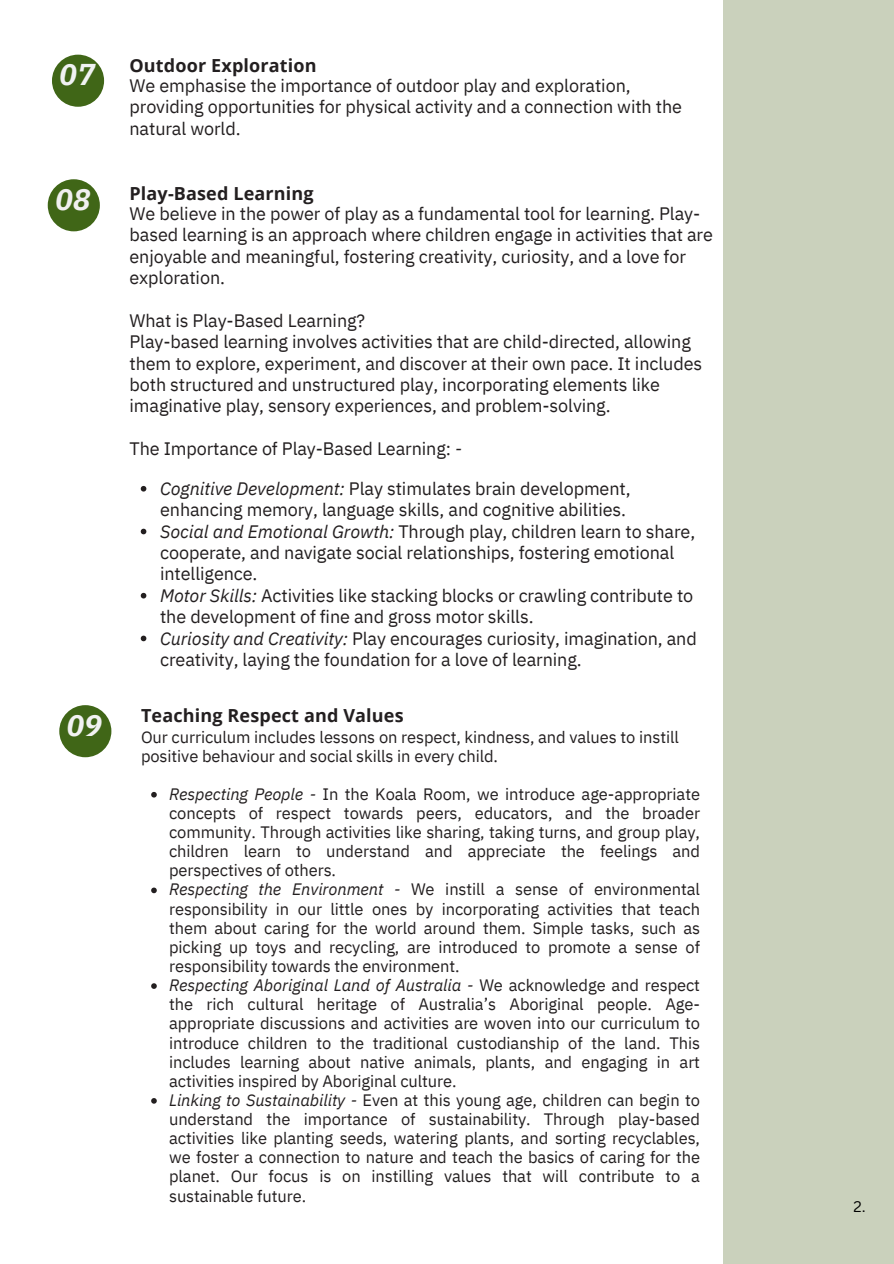
<style>
.page{position:relative;width:894px;height:1264px;background:#fff}
.page>*{position:absolute;margin:0;border:0;box-sizing:border-box;transform-origin:0 0}
.t1{font:italic 700 30px "IBM Plex Sans";color:#f0f2f2}
.t2{font:italic 700 30px "IBM Plex Sans";color:#f2f2f2}
.t3{font:italic 700 30px "IBM Plex Sans";color:#f0f0f0}
.t4{font:18px/21.3px "IBM Plex Sans";letter-spacing:-.005em;color:#231f20}
.t5{font:700 18px "Open Sans";letter-spacing:.01em;color:#231f20}
.t6{font:16.5px/19.2px "IBM Plex Sans";letter-spacing:-.005em;color:#231f20;text-align:justify}
.t7{font:15px "Canva Sans";color:#000}
.s1{font-family:"Open Sans";font-weight:700}
.s2{font-style:italic}
</style>
<div class="page">
<div style="left:722px;top:0;width:171px;height:1262px;background:#cad1bc"></div>
<div style="left:52px;top:55px;width:52px;height:52px;background:#406617;border-radius:50%"></div>
<div style="left:48px;top:179px;width:52px;height:52px;background:#406617;border-radius:50%"></div>
<div style="left:59px;top:705px;width:52px;height:52px;background:#406617;border-radius:50%"></div>
<svg style="left:141px;top:486px;width:5px;height:5px"></svg>
<svg style="left:141px;top:528px;width:5px;height:6px"></svg>
<svg style="left:141px;top:593px;width:5px;height:5px"></svg>
<svg style="left:141px;top:635px;width:5px;height:6px"></svg>
<svg style="left:151px;top:792px;width:6px;height:5px"></svg>
<svg style="left:151px;top:887px;width:6px;height:6px"></svg>
<svg style="left:151px;top:983px;width:6px;height:5px"></svg>
<svg style="left:151px;top:1098px;width:6px;height:5px"></svg>
<p class="t1" style="left:59px;top:55px;width:37px">07</p>
<p class="t4" style="left:129px;top:54px;width:554px"><span class="s1">Outdoor Exploration<br></span>We emphasise the importance of outdoor play and exploration, providing opportunities for physical activity and a connection with the natural world.</p>
<p class="t3" style="left:55px;top:179px;width:37px">08</p>
<p class="t2" style="left:66px;top:705px;width:37px">09</p>
<h1 class="t4" style="left:129px;top:182px;width:585px"><span class="s1">Play-Based Learning<br></span>We believe in the power of play as a fundamental tool for learning. Play&shy;based learning is an approach where children engage in activities that are enjoyable and meaningful, fostering creativity, curiosity, and a love for exploration.</h1>
<h1 class="t4" style="left:129px;top:309px;width:574px">What is Play-Based Learning?<br>Play-based learning involves activities that are child-directed, allowing them to explore, experiment, and discover at their own pace. It includes both structured and unstructured play, incorporating elements like imaginative play, sensory experiences, and problem-solving.</h1>
<h1 class="t4" style="left:129px;top:437px;width:334px">The Importance of Play-Based Learning: <span class="s2">-</span></h1>
<p class="t4" style="left:160px;top:477px;width:472px"><span class="s2">Cognitive Development:</span> Play stimulates brain development, enhancing memory, language skills, and cognitive abilities.</p>
<p class="t4" style="left:160px;top:520px;width:536px"><span class="s2">Social and Emotional Growth:</span> Through play, children learn to share, cooperate, and navigate social relationships, fostering emotional intelligence.</p>
<p class="t4" style="left:160px;top:584px;width:534px"><span class="s2">Motor Skills:</span> Activities like stacking blocks or crawling contribute to the development of fine and gross motor skills.</p>
<p class="t4" style="left:160px;top:627px;width:538px"><span class="s2">Curiosity and Creativity:</span> Play encourages curiosity, imagination, and creativity, laying the foundation for a love of learning.</p>
<h1 class="t5" style="left:141px;top:703px;width:264px">Teaching Respect and Values</h1>
<h1 class="t6" style="left:141px;top:727px;width:539px">Our curriculum includes lessons on respect, kindness, and values to instill positive behaviour and social skills in every child.</h1>
<h1 class="t6" style="left:169px;top:784px;width:532px"><span class="s2">Respecting People -</span> In the Koala Room, we introduce age-appropriate concepts of respect towards peers, educators, and the broader community. Through activities like sharing, taking turns, and group play, children learn to understand and appreciate the feelings and perspectives of others.</h1>
<p class="t6" style="left:169px;top:879px;width:532px"><span class="s2">Respecting the Environment -</span> We instill a sense of environmental responsibility in our little ones by incorporating activities that teach them about caring for the world around them. Simple tasks, such as picking up toys and recycling, are introduced to promote a sense of responsibility towards the environment.</p>
<p class="t6" style="left:169px;top:975px;width:532px"><span class="s2">Respecting Aboriginal Land of Australia -</span> We acknowledge and respect the rich cultural heritage of Australia’s Aboriginal people. Age&shy;appropriate discussions and activities are woven into our curriculum to introduce children to the traditional custodianship of the land. This includes learning about native animals, plants, and engaging in art activities inspired by Aboriginal culture.</p>
<p class="t6" style="left:169px;top:1090px;width:532px"><span class="s2">Linking to Sustainability -</span> Even at this young age, children can begin to understand the importance of sustainability. Through play-based activities like planting seeds, watering plants, and sorting recyclables, we foster a connection to nature and teach the basics of caring for the planet. Our focus is on instilling values that will contribute to a sustainable future.</p>
<p class="t7" style="left:853px;top:1195px;width:14px">2.</p>
</div>
